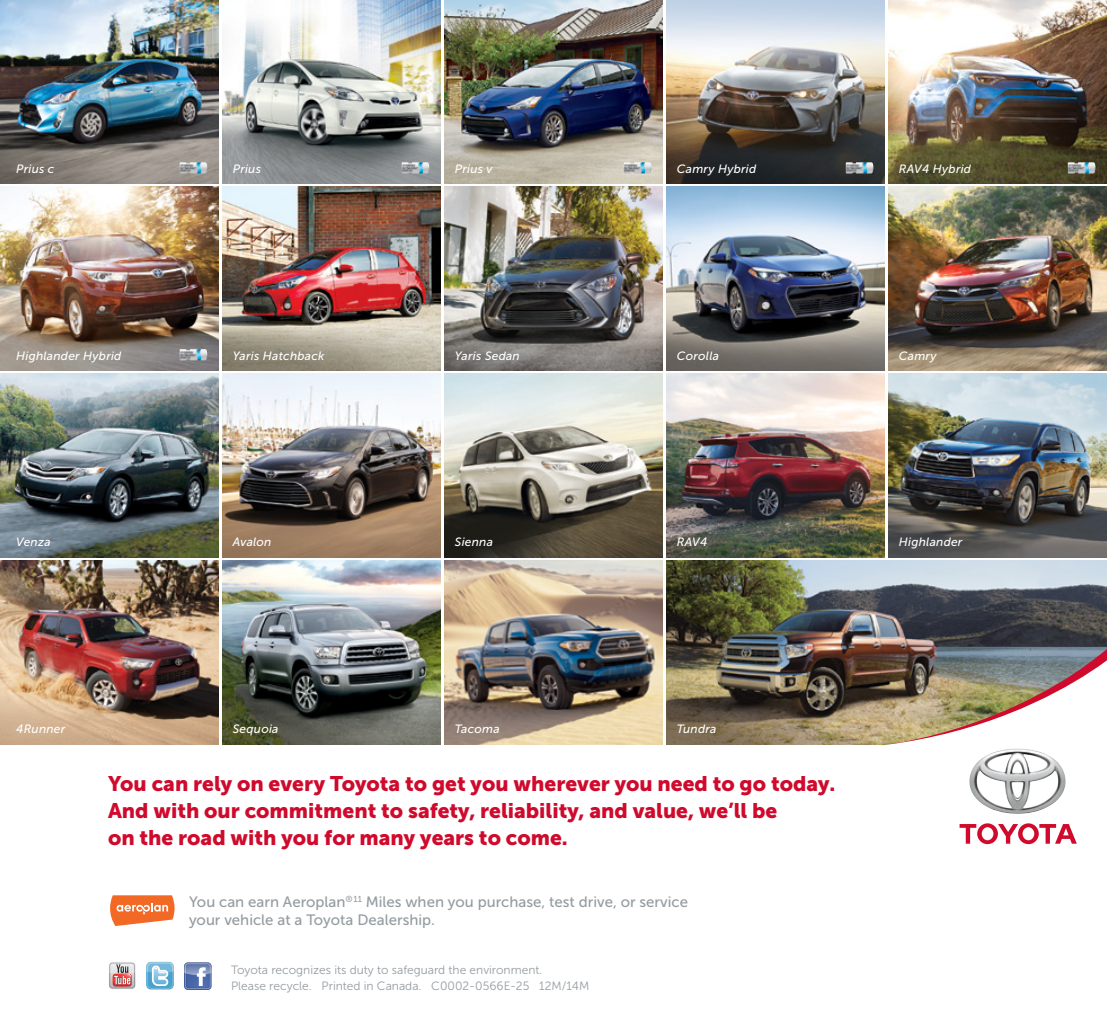
<style>
.page{position:relative;width:1107px;height:1026px;background:#fff}
.page>*{position:absolute;margin:0;border:0;box-sizing:border-box;transform-origin:0 0}
.t1{font:21px/27px "Museo Sans 900";color:#cf0a2c}
.t2{font:15px/18px "Museo Sans 500";color:#949ca1}
.t3{font:italic 12px "Museo Sans 500";letter-spacing:.02em;color:#fff}
.t4{font:12px/15.8px "Museo Sans 300";color:#949ca1}
</style>
<div class="page">
<img style="left:666px;top:374px;width:219px;height:183px">
<img style="left:444px;top:374px;width:219px;height:183px">
<img style="left:222px;top:187px;width:219px;height:183px">
<img style="left:888px;top:374px;width:219px;height:183px">
<img style="left:0;top:187px;width:219px;height:183px">
<img style="left:888px;top:0;width:219px;height:184px">
<img style="left:222px;top:374px;width:219px;height:183px">
<img style="left:222px;top:0;width:219px;height:184px">
<img style="left:444px;top:0;width:219px;height:184px">
<img style="left:666px;top:0;width:219px;height:184px">
<img style="left:0;top:561px;width:219px;height:183px">
<img style="left:222px;top:561px;width:219px;height:183px">
<img style="left:444px;top:561px;width:219px;height:183px">
<img style="left:666px;top:187px;width:219px;height:183px">
<img style="left:888px;top:187px;width:219px;height:183px">
<img style="left:0;top:374px;width:219px;height:183px">
<img style="left:444px;top:187px;width:219px;height:183px">
<img style="left:0;top:0;width:219px;height:184px">
<img style="left:666px;top:561px;width:441px;height:284px">
<svg style="left:960px;top:823px;width:117px;height:21px"></svg>
<img style="left:969px;top:748px;width:97px;height:66px">
<img style="left:1068px;top:162px;width:28px;height:12px">
<img style="left:180px;top:349px;width:27px;height:11px">
<img style="left:846px;top:162px;width:28px;height:12px">
<img style="left:624px;top:162px;width:27px;height:12px">
<img style="left:402px;top:162px;width:27px;height:12px">
<img style="left:180px;top:162px;width:27px;height:12px">
<svg style="left:109px;top:962px;width:27px;height:27px"></svg>
<div style="left:184px;top:962px;width:28px;height:28px;background:#3c5a99;border-radius:4px"></div>
<svg style="left:184px;top:962px;width:28px;height:27px"></svg>
<svg style="left:146px;top:962px;width:28px;height:27px"></svg>
<svg style="left:110px;top:895px;width:65px;height:31px"></svg>
<p class="t3" style="left:16px;top:162px;width:40px">Prius c</p>
<p class="t3" style="left:16px;top:349px;width:107px">Highlander Hybrid</p>
<p class="t3" style="left:233px;top:162px;width:30px">Prius</p>
<p class="t3" style="left:233px;top:349px;width:93px">Yaris Hatchback</p>
<p class="t3" style="left:455px;top:162px;width:39px">Prius v</p>
<p class="t3" style="left:455px;top:349px;width:66px">Yaris Sedan</p>
<p class="t3" style="left:677px;top:162px;width:81px">Camry Hybrid</p>
<p class="t3" style="left:899px;top:162px;width:74px">RAV4 Hybrid</p>
<p class="t3" style="left:677px;top:349px;width:44px">Corolla</p>
<p class="t3" style="left:899px;top:349px;width:39px">Camry</p>
<p class="t3" style="left:16px;top:536px;width:36px">Venza</p>
<p class="t3" style="left:233px;top:536px;width:40px">Avalon</p>
<p class="t3" style="left:455px;top:536px;width:40px">Sienna</p>
<p class="t3" style="left:677px;top:536px;width:32px">RAV4</p>
<p class="t3" style="left:899px;top:536px;width:65px">Highlander</p>
<p class="t3" style="left:16px;top:723px;width:51px">4Runner</p>
<p class="t3" style="left:233px;top:723px;width:47px">Sequoia</p>
<p class="t3" style="left:455px;top:723px;width:46px">Tacoma</p>
<p class="t3" style="left:677px;top:723px;width:41px">Tundra</p>
<p class="t1" style="left:108px;top:770px;width:729px">You can rely on every Toyota to get you wherever you need to go today.<br>And with our commitment to safety, reliability, and value, we’ll be<br>on the road with you for many years to come.</p>
<p class="t2" style="left:189px;top:892px;width:501px">You can earn Aeroplan<sup>®11</sup> Miles when you purchase, test drive, or service your vehicle at a Toyota Dealership.</p>
<p class="t4" style="left:231px;top:962px;width:360px">Toyota recognizes its duty to safeguard the environment.<br>Please recycle. Printed in Canada. C0002-0566E-25 12M/14M</p>
</div>
